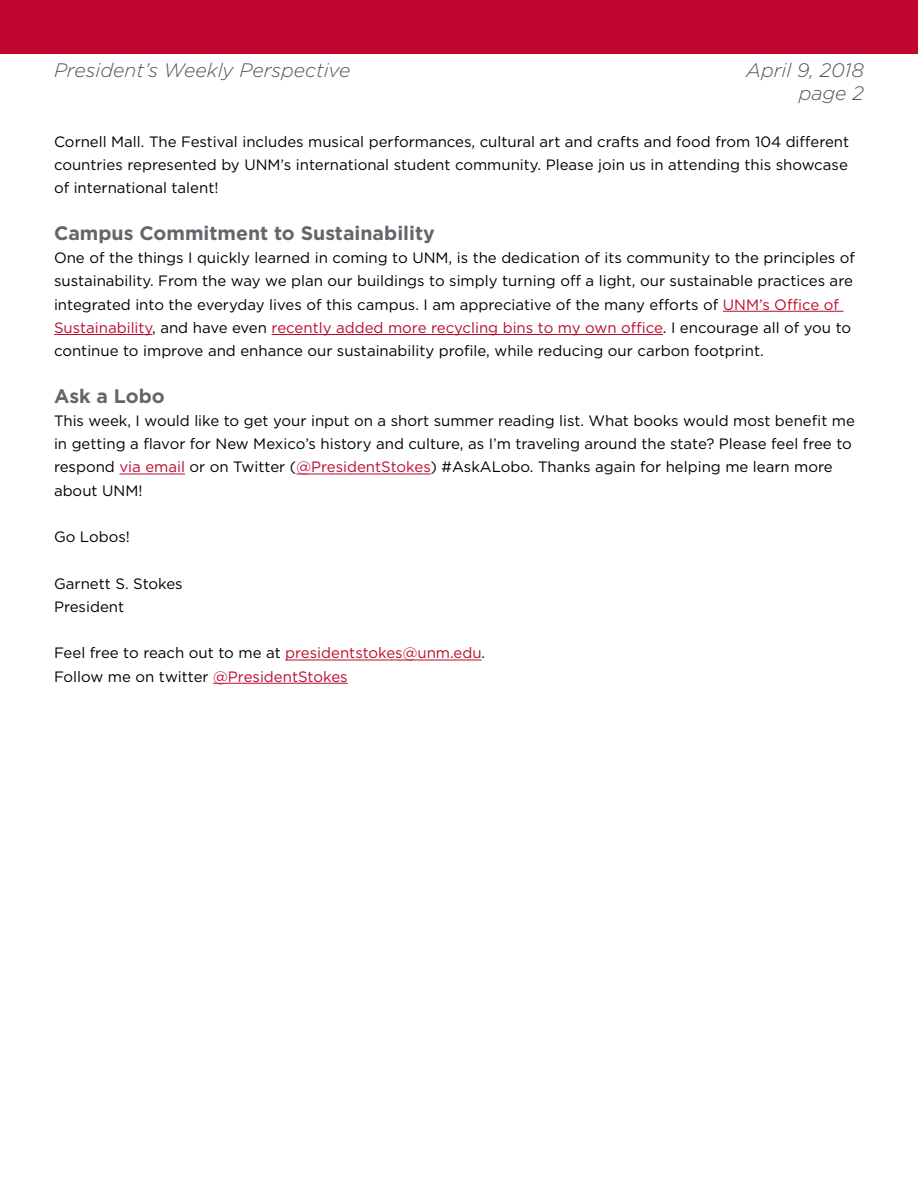
<style>
.page{position:relative;width:918px;height:1188px;background:#fff}
.page>*{position:absolute;margin:0;border:0;box-sizing:border-box;transform-origin:0 0}
.t1{font:italic 300 19.5px/23.4px "Gotham";color:#52555b;text-align:right}
.t2{font:700 19.5px "Gotham";color:#63666a}
.t3{font:15px/23.2px "Gotham";color:#000}
.s1{color:#ba0c2f}
</style>
<div class="page">
<hr style="left:723px;top:311px;width:120px;height:1px;background:#ba0c2f">
<hr style="left:54px;top:334px;width:98px;height:1px;background:#ba0c2f">
<hr style="left:272px;top:334px;width:391px;height:1px;background:#ba0c2f">
<hr style="left:119px;top:474px;width:66px;height:1px;background:#ba0c2f">
<hr style="left:296px;top:474px;width:135px;height:1px;background:#ba0c2f">
<hr style="left:285px;top:660px;width:197px;height:1px;background:#ba0c2f">
<hr style="left:213px;top:683px;width:135px;height:1px;background:#ba0c2f">
<div style="left:0;top:0;width:918px;height:53px;background:#c00630"></div>
<h1 class="t1" style="left:54px;top:58px;width:298px">President’s Weekly Perspective</h1>
<h1 class="t1" style="left:746px;top:58px;width:119px">April 9, 2018 page 2</h1>
<p class="t3" style="left:54px;top:130px;width:797px;text-align:justify">Cornell Mall. The Festival includes musical performances, cultural art and crafts and food from 104 different countries represented by UNM’s international student community. Please join us in attending this showcase of international talent!</p>
<h1 class="t2" style="left:54px;top:220px;width:382px">Campus Commitment to Sustainability</h1>
<p class="t3" style="left:54px;top:246px;width:803px">One of the things I quickly learned in coming to UNM, is the dedication of its community to the principles of sustainability. From the way we plan our buildings to simply turning off a light, our sustainable practices are integrated into the everyday lives of this campus. I am appreciative of the many efforts of <span class="s1">UNM’s Office of Sustainability</span>, and have even <span class="s1">recently added more recycling bins to my own office</span>. I encourage all of you to continue to improve and enhance our sustainability profile, while reducing our carbon footprint.</p>
<h1 class="t2" style="left:54px;top:383px;width:112px">Ask a Lobo</h1>
<p class="t3" style="left:54px;top:409px;width:803px">This week, I would like to get your input on a short summer reading list. What books would most benefit me in getting a flavor for New Mexico’s history and culture, as I’m traveling around the state? Please feel free to respond <span class="s1">via email</span> or on Twitter (<span class="s1">@PresidentStokes</span>) #AskALobo. Thanks again for helping me learn more about UNM!</p>
<p class="t3" style="left:54px;top:525px;width:77px">Go Lobos!</p>
<p class="t3" style="left:54px;top:571px;width:130px">Garnett S. Stokes<br>President</p>
<p class="t3" style="left:54px;top:641px;width:433px">Feel free to reach out to me at <span class="s1">presidentstokes@unm.edu</span>.<br>Follow me on twitter <span class="s1">@PresidentStokes</span></p>
</div>
